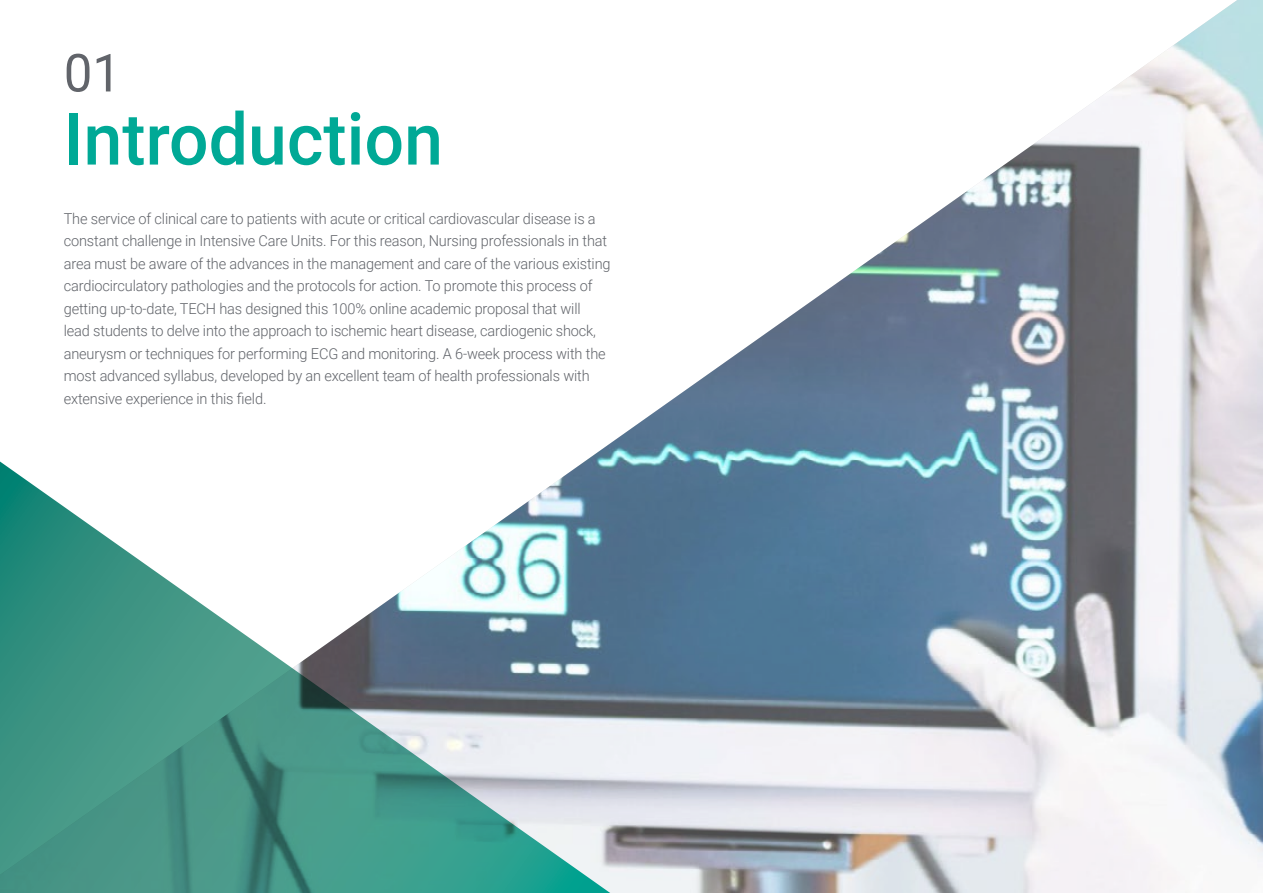
<style>
.page{position:relative;width:1263px;height:893px;background:#fff}
.page>*{position:absolute;margin:0;border:0;box-sizing:border-box;transform-origin:0 0}
.t1{font:500 72px "Roboto";color:#00a996}
.t2{font:52.5px "Roboto";color:#61646a}
.t3{font:300 15px/22.5px "Roboto";letter-spacing:-.01em;color:#61646a}
</style>
<div class="page">
<img style="left:606px;top:0;width:657px;height:893px">
<svg style="left:0;top:446px;width:640px;height:447px"></svg>
<h2 class="t2" style="left:64px;top:36px;width:59px">01</h2>
<h1 class="t1" style="left:64px;top:89px;width:381px">Introduction</h1>
<p class="t3" style="left:64px;top:207px;width:548px">The service of clinical care to patients with acute or critical cardiovascular disease is a constant challenge in Intensive Care Units. For this reason, Nursing professionals in that area must be aware of the advances in the management and care of the various existing cardiocirculatory pathologies and the protocols for action. To promote this process of getting up-to-date, TECH has designed this 100% online academic proposal that will lead students to delve into the approach to ischemic heart disease, cardiogenic shock, aneurysm or techniques for performing ECG and monitoring. A 6-week process with the most advanced syllabus, developed by an excellent team of health professionals with extensive experience in this field.</p>
</div>
